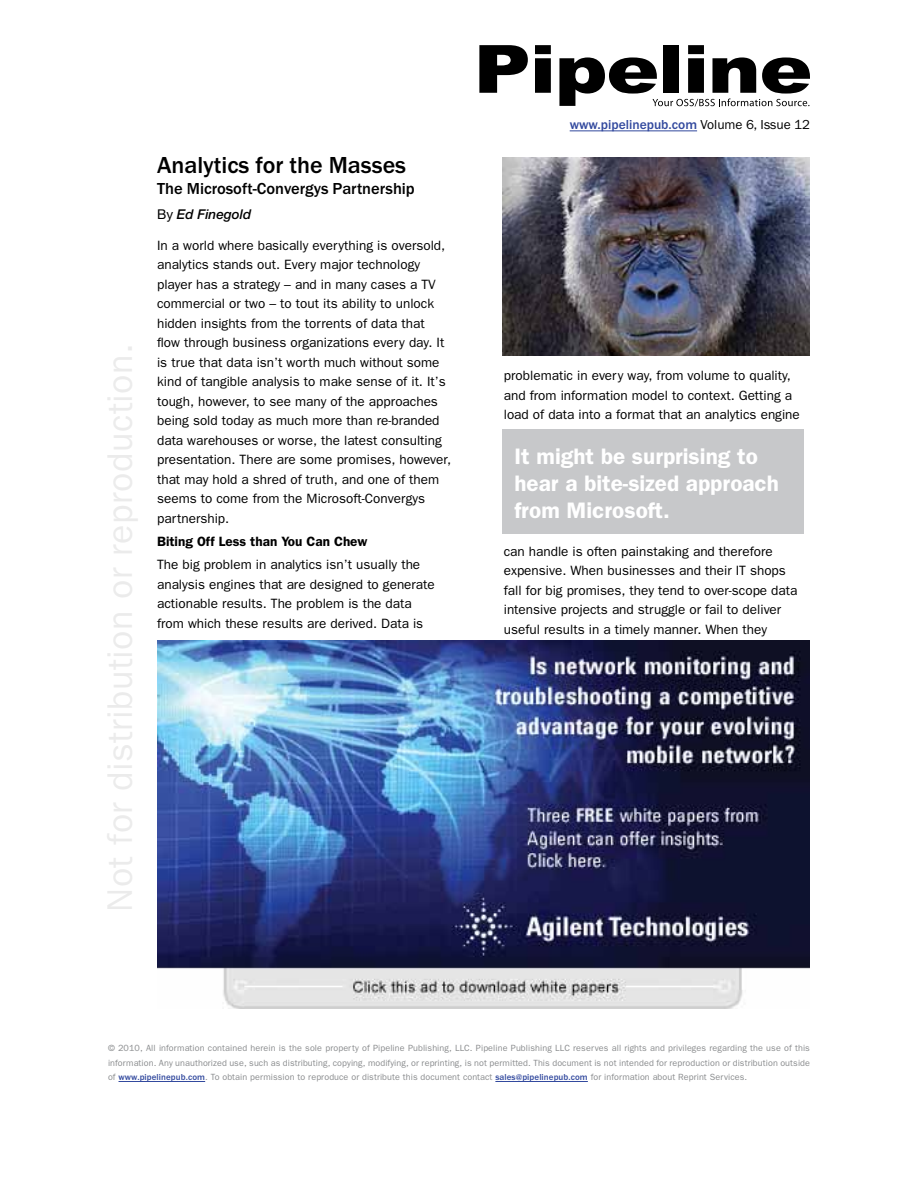
<style>
.page{position:relative;width:918px;height:1188px;background:#fff}
.page>*{position:absolute;margin:0;border:0;box-sizing:border-box;transform-origin:0 0}
.t1{font:500 24px "Franklin Gothic EF";color:#000}
.t2{font:600 22.5px/27px "Franklin Gothic";color:#fff}
.t3{font:500 16.5px "Franklin Gothic EF";color:#000}
.t4{font:13.5px/19.5px "Franklin Gothic";color:#000}
.t5{font:500 13.5px "Franklin Gothic EF";color:#32499e}
.t6{font:600 13.5px "Franklin Gothic";color:#000}
.t7{font:italic 500 13.5px "Helvetica Neue";color:#000}
.t8{font:9px/14.4px "Franklin Gothic";letter-spacing:.01em;color:#8a8c8e;text-align:justify}
.s1{font-weight:400;font-style:normal}
.s2{font-weight:400;color:#000}
.s3{font-family:"Franklin Gothic EF";font-weight:500;color:#32499e}
</style>
<div class="page">
<svg style="left:479px;top:45px;width:49px;height:48px"></svg>
<svg style="left:535px;top:45px;width:16px;height:48px"></svg>
<svg style="left:559px;top:45px;width:251px;height:62px"></svg>
<hr style="left:119px;top:1081px;width:86px;height:1px;background:#32499e">
<hr style="left:495px;top:1081px;width:93px;height:1px;background:#32499e">
<hr style="left:570px;top:131px;width:127px;height:1px;background:#32499e">
<div style="left:502px;top:429px;width:302px;height:105px;background:#c7c8ca"></div>
<img style="left:502px;top:157px;width:308px;height:199px">
<img style="left:158px;top:640px;width:652px;height:368px">
<h1 class="t1" style="left:157px;top:151px;width:251px">Analytics for the Masses</h1>
<p class="t3" style="left:157px;top:180px;width:259px">The Microsoft-Convergys Partnership</p>
<p class="t7" style="left:157px;top:207px;width:96px"><span class="s1">By</span> Ed Finegold</p>
<p class="t4" style="left:157px;top:235px;width:296px">In a world where basically everything is oversold, analytics stands out. Every major technology player has a strategy – and in many cases a TV commercial or two – to tout its ability to unlock hidden insights from the torrents of data that<br>flow through business organizations every day. It is true that data isn’t worth much without some kind of tangible analysis to make sense of it. It’s tough, however, to see many of the approaches being sold today as much more than re-branded data warehouses or worse, the latest consulting presentation. There are some promises, however, that may hold a shred of truth, and one of them seems to come from the Microsoft-Convergys partnership.</p>
<p class="t6" style="left:157px;top:533px;width:212px">Biting Off Less than You Can Chew</p>
<p class="t4" style="left:157px;top:554px;width:279px">The big problem in analytics isn’t usually the analysis engines that are designed to generate actionable results. The problem is the data from which these results are derived. Data is</p>
<p class="t5" style="left:570px;top:117px;width:242px">www.pipelinepub.com <span class="s2">Volume 6, Issue 12</span></p>
<p class="t4" style="left:504px;top:365px;width:298px">problematic in every way, from volume to quality, and from information model to context. Getting a load of data into a format that an analytics engine</p>
<h2 class="t2" style="left:514px;top:442px;width:266px">It might be surprising to hear a bite-sized approach from Microsoft.</h2>
<p class="t4" style="left:504px;top:541px;width:295px">can handle is often painstaking and therefore expensive. When businesses and their IT shops fall for big promises, they tend to over-scope data intensive projects and struggle or fail to deliver useful results in a timely manner. When they</p>
<p class="t8" style="left:108px;top:1041px;width:704px">© 2010, All information contained herein is the sole property of Pipeline Publishing, LLC. Pipeline Publishing LLC reserves all rights and privileges regarding the use of this information. Any unauthorized use, such as distributing, copying, modifying, or reprinting, is not permitted. This document is not intended for reproduction or distribution outside of <span class="s3">www.pipelinepub.com</span>. To obtain permission to reproduce or distribute this document contact <span class="s3">sales@pipelinepub.com</span> for information about Reprint Services.</p>
</div>
